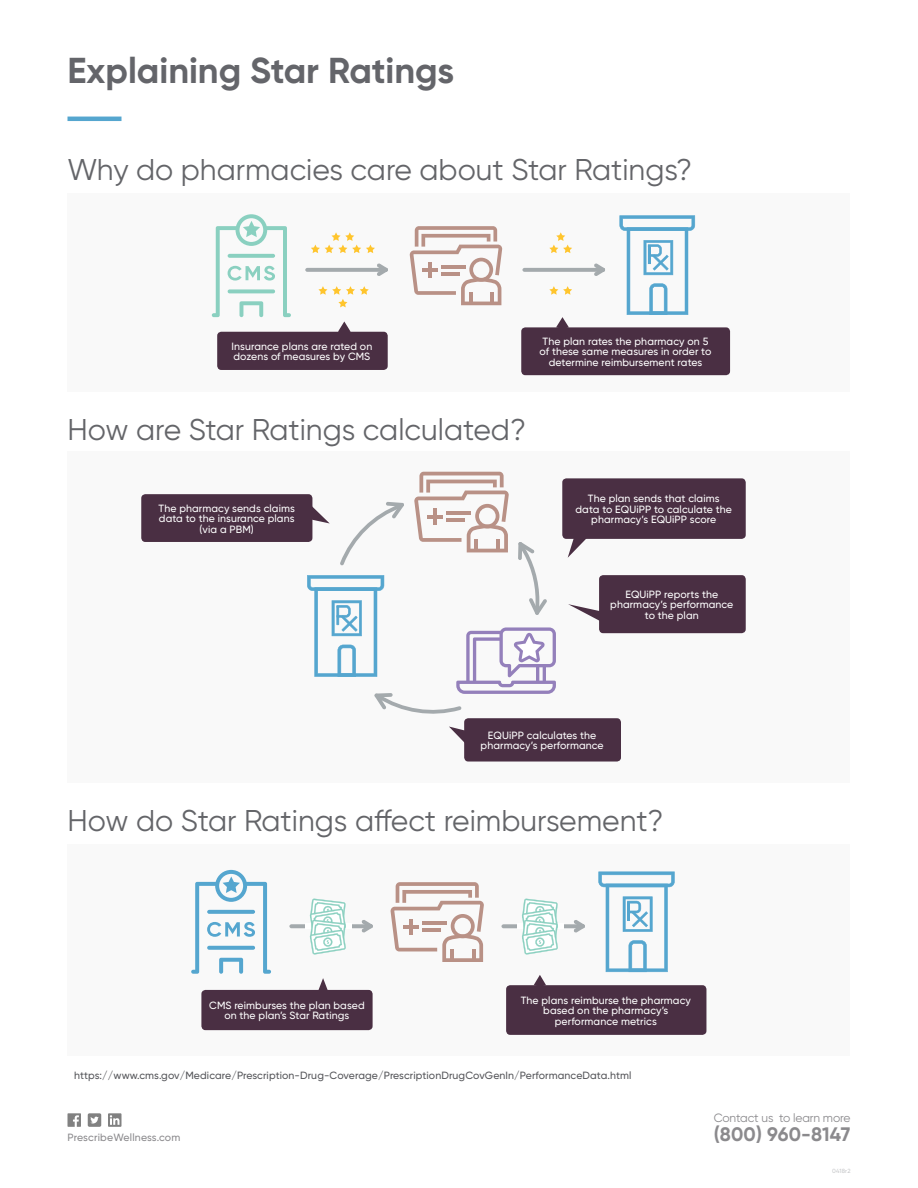
<style>
.page{position:relative;width:918px;height:1188px;background:#fff}
.page>*{position:absolute;margin:0;border:0;box-sizing:border-box;transform-origin:0 0}
.Product_Name{font:700 36px "Gilroy";color:#64656a}
.Headline{font:30px "Gilroy";color:#646569}
.t1{font:700 19.5px "Gilroy";letter-spacing:.01em;color:#8b8a8d}
.t2{font:12px "Gilroy";letter-spacing:-.01em;color:#8b8a8d}
.Headline-2{font:500 10.5px/10.5px "Gilroy";letter-spacing:.01em;color:#fff;text-align:center}
.Headline-3{font:500 10.5px "Gilroy";letter-spacing:.01em;color:#55565a}
.t3{font:500 10.5px "Gilroy";letter-spacing:.02em;color:#8b8a8d}
.t4{font:500 6px "Gilroy";letter-spacing:.02em;color:#c7c8ca}
</style>
<div class="page">
<svg style="left:108px;top:1113px;width:14px;height:14px"></svg>
<svg style="left:88px;top:1113px;width:13px;height:14px"></svg>
<svg style="left:67px;top:1113px;width:14px;height:14px"></svg>
<div style="left:68px;top:194px;width:782px;height:198px;background:#f9f9f9"></div>
<div style="left:68px;top:844px;width:782px;height:212px;background:#f9f9f9"></div>
<div style="left:68px;top:451px;width:782px;height:332px;background:#f9f9f9"></div>
<hr style="left:68px;top:117px;width:54px;height:4px;background:#55a6cf">
<svg style="left:410px;top:226px;width:92px;height:79px"></svg>
<hr style="left:428px;top:262px;width:4px;height:16px;background:#b99186">
<hr style="left:422px;top:268px;width:15px;height:4px;background:#b99186">
<svg style="left:211px;top:214px;width:80px;height:103px"></svg>
<svg style="left:318px;top:286px;width:51px;height:21px"></svg>
<svg style="left:311px;top:232px;width:64px;height:21px"></svg>
<svg style="left:305px;top:268px;width:83px;height:4px"></svg>
<svg style="left:377px;top:263px;width:11px;height:13px"></svg>
<svg style="left:549px;top:286px;width:23px;height:9px"></svg>
<svg style="left:549px;top:232px;width:23px;height:21px"></svg>
<svg style="left:522px;top:268px;width:83px;height:4px"></svg>
<svg style="left:594px;top:263px;width:11px;height:13px"></svg>
<svg style="left:620px;top:215px;width:75px;height:100px"></svg>
<svg style="left:391px;top:882px;width:93px;height:80px"></svg>
<hr style="left:409px;top:919px;width:4px;height:16px;background:#b99186">
<hr style="left:403px;top:925px;width:16px;height:3px;background:#b99186">
<svg style="left:191px;top:870px;width:80px;height:104px"></svg>
<svg style="left:598px;top:872px;width:77px;height:100px"></svg>
<svg style="left:289px;top:924px;width:84px;height:4px"></svg>
<svg style="left:361px;top:920px;width:12px;height:13px"></svg>
<div style="left:305px;top:923px;width:47px;height:6px;background:#fff"></div>
<svg style="left:310px;top:899px;width:36px;height:56px"></svg>
<svg style="left:501px;top:924px;width:84px;height:4px"></svg>
<svg style="left:574px;top:920px;width:11px;height:13px"></svg>
<div style="left:517px;top:923px;width:47px;height:6px;background:#fff"></div>
<svg style="left:522px;top:899px;width:36px;height:56px"></svg>
<div style="left:217px;top:332px;width:171px;height:38px;background:#4a2f43;border-radius:4px"></div>
<svg style="left:338px;top:321px;width:13px;height:11px"></svg>
<div style="left:521px;top:327px;width:209px;height:48px;background:#4a2f43;border-radius:4px"></div>
<svg style="left:556px;top:317px;width:13px;height:11px"></svg>
<div style="left:141px;top:494px;width:171px;height:48px;background:#4a2f43;border-radius:4px"></div>
<svg style="left:307px;top:472px;width:249px;height:242px"></svg>
<div style="left:562px;top:478px;width:184px;height:61px;background:#4a2f43;border-radius:4px"></div>
<svg style="left:568px;top:538px;width:19px;height:20px"></svg>
<div style="left:599px;top:575px;width:147px;height:58px;background:#4a2f43;border-radius:4px"></div>
<svg style="left:568px;top:604px;width:32px;height:18px"></svg>
<div style="left:464px;top:718px;width:157px;height:44px;background:#4a2f43;border-radius:4px"></div>
<svg style="left:449px;top:727px;width:16px;height:17px"></svg>
<div style="left:201px;top:990px;width:172px;height:40px;background:#4a2f43;border-radius:4px"></div>
<svg style="left:317px;top:978px;width:12px;height:12px"></svg>
<div style="left:506px;top:985px;width:200px;height:50px;background:#4a2f43;border-radius:4px"></div>
<svg style="left:534px;top:975px;width:12px;height:11px"></svg>
<p class="Product_Name" style="left:68px;top:48px;width:388px">Explaining Star Ratings</p>
<p class="Headline" style="left:68px;top:152px;width:626px">Why do pharmacies care about Star Ratings?</p>
<p class="Headline-2" style="left:232px;top:341px;width:142px;text-align:left">Insurance plans are rated on dozens of measures by CMS</p>
<p class="Headline-2" style="left:540px;top:336px;width:173px">The plan rates the pharmacy on 5 of these same measures in order to determine reimbursement rates</p>
<p class="Headline" style="left:68px;top:411px;width:460px">How are Star Ratings calculated?</p>
<p class="Headline-2" style="left:159px;top:503px;width:138px">The pharmacy sends claims data to the insurance plans (via a PBM)</p>
<p class="Headline-2" style="left:576px;top:493px;width:158px">The plan sends that claims data to EQUiPP to calculate the pharmacy’s EQUiPP score</p>
<p class="Headline-2" style="left:610px;top:589px;width:125px">EQUiPP reports the pharmacy’s performance to the plan</p>
<p class="Headline-2" style="left:481px;top:730px;width:125px">EQUiPP calculates the pharmacy’s performance</p>
<p class="Headline" style="left:68px;top:802px;width:598px">How do Star Ratings affect reimbursement?</p>
<p class="Headline-2" style="left:209px;top:1000px;width:157px">CMS reimburses the plan based on the plan’s Star Ratings</p>
<p class="Headline-2" style="left:521px;top:995px;width:172px">The plans reimburse the pharmacy based on the pharmacy’s performance metrics</p>
<p class="Headline-3" style="left:74px;top:1069px;width:559px">https://www.cms.gov/Medicare/Prescription-Drug-Coverage/PrescriptionDrugCovGenIn/PerformanceData.html</p>
<p class="t3" style="left:68px;top:1131px;width:114px">PrescribeWellness.com</p>
<p class="t2" style="left:714px;top:1110px;width:138px">Contact us to learn more</p>
<h3 class="t1" style="left:714px;top:1122px;width:138px">(800) 960-8147</h3>
<p class="t4" style="left:832px;top:1167px;width:20px">0418r2</p>
</div>
